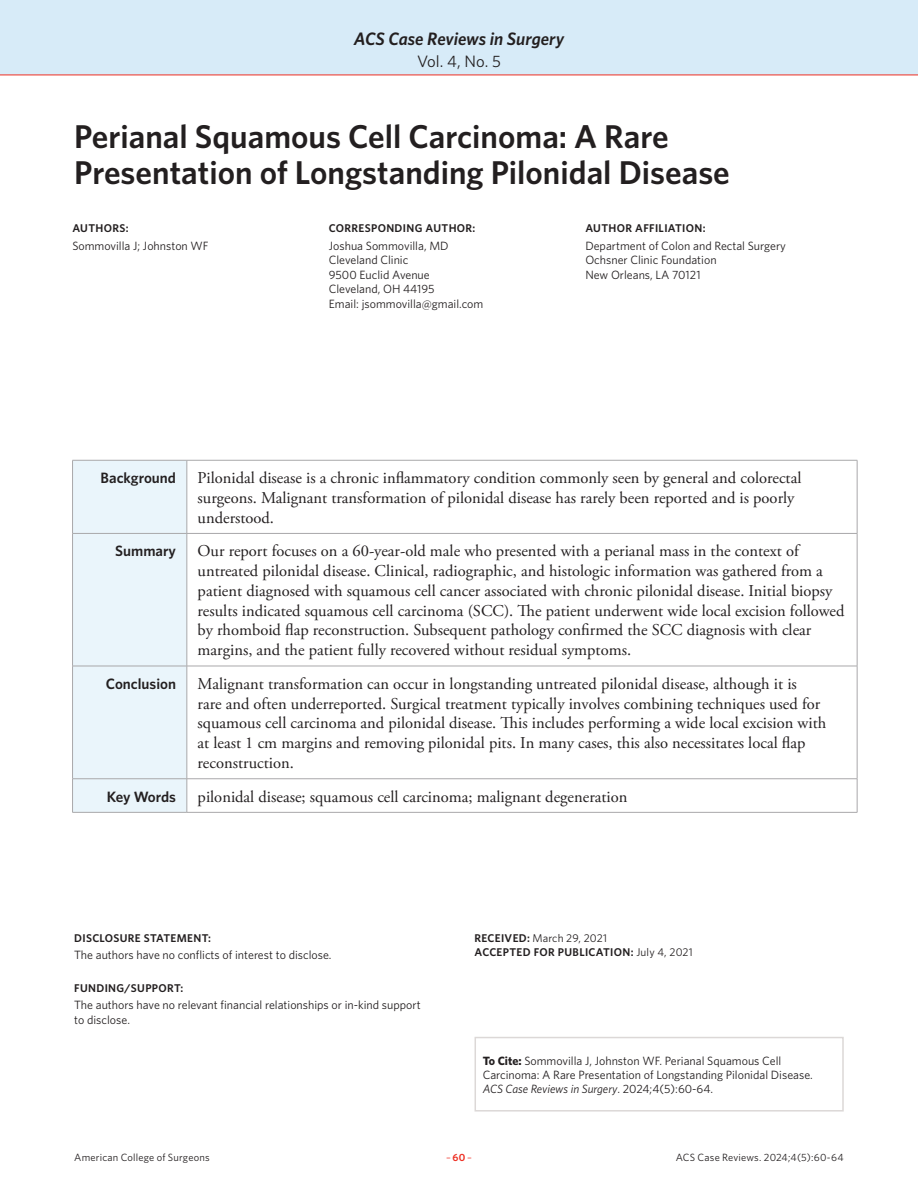
<style>
.page{position:relative;width:918px;height:1188px;background:#fff}
.page>*{position:absolute;margin:0;border:0;box-sizing:border-box;transform-origin:0 0}
.Article_Title{font:600 33px/36px "Whitney";color:#231f20}
.t1{font:italic 600 18px "Whitney";letter-spacing:-.005em;color:#231f20}
.Chart_Body{font:16.5px/19.8px "Adobe Garamond Pro";color:#231f20}
.t2{font:16.5px "Whitney";color:#231f20}
.Chart_Head{font:600 15px "Whitney";color:#231f20}
.Authors_Body{font:12px/14.4px "Whitney";color:#231f20}
.Article_Body_no_indent{font:12px/14.4px "Whitney";color:#231f20}
.Authors_Head{font:600 11.25px "Whitney";letter-spacing:.03em;color:#231f20}
.Article_Body_no_indent-2{font:11.25px "Whitney";letter-spacing:.01em;color:#231f20}
.t3{font:10.5px "Whitney";letter-spacing:.015em;color:#231f20}
.t4{font:10.5px "Whitney";color:#ee2e22}
.s1{font-weight:600}
.s2{font-weight:400}
.s3{font-weight:700}
.s4{font-style:italic}
</style>
<div class="page">
<div style="left:0;top:0;width:918px;height:75px;background:#d7ebf8"></div>
<hr style="left:0;top:75px;width:918px;height:1px;background:#ee2e22">
<div style="left:73px;top:461px;width:114px;height:351px;background:#eaf5fb"></div>
<hr style="left:72px;top:460px;width:115px;height:1px;background:#a9a8aa">
<hr style="left:72px;top:460px;width:1px;height:73px;background:#a9a8aa">
<hr style="left:187px;top:460px;width:670px;height:1px;background:#a9a8aa">
<hr style="left:187px;top:460px;width:1px;height:73px;background:#a9a8aa">
<hr style="left:857px;top:460px;width:1px;height:73px;background:#a9a8aa">
<hr style="left:72px;top:533px;width:115px;height:1px;background:#a9a8aa">
<hr style="left:72px;top:534px;width:1px;height:132px;background:#a9a8aa">
<hr style="left:187px;top:533px;width:670px;height:1px;background:#a9a8aa">
<hr style="left:187px;top:534px;width:1px;height:132px;background:#a9a8aa">
<hr style="left:857px;top:534px;width:1px;height:132px;background:#a9a8aa">
<hr style="left:72px;top:666px;width:115px;height:1px;background:#a9a8aa">
<hr style="left:72px;top:666px;width:1px;height:113px;background:#a9a8aa">
<hr style="left:187px;top:666px;width:670px;height:1px;background:#a9a8aa">
<hr style="left:187px;top:666px;width:1px;height:113px;background:#a9a8aa">
<hr style="left:857px;top:666px;width:1px;height:113px;background:#a9a8aa">
<hr style="left:72px;top:778px;width:115px;height:1px;background:#a9a8aa">
<hr style="left:72px;top:779px;width:1px;height:33px;background:#a9a8aa">
<hr style="left:187px;top:778px;width:670px;height:1px;background:#a9a8aa">
<hr style="left:187px;top:779px;width:1px;height:33px;background:#a9a8aa">
<hr style="left:857px;top:779px;width:1px;height:33px;background:#a9a8aa">
<hr style="left:72px;top:812px;width:115px;height:1px;background:#a9a8aa">
<hr style="left:187px;top:812px;width:670px;height:1px;background:#a9a8aa">
<div style="left:475px;top:1037px;width:369px;height:75px;border:2px solid #dcd8d7"></div>
<p class="t1" style="left:354px;top:26px;width:212px">ACS Case Reviews in Surgery</p>
<p class="t2" style="left:417px;top:50px;width:85px">Vol. 4, No. 5</p>
<p class="Article_Title" style="left:74px;top:118px;width:657px">Perianal Squamous Cell Carcinoma: A Rare<br>Presentation of Longstanding Pilonidal Disease</p>
<p class="Authors_Head" style="left:72px;top:221px;width:58px">AUTHORS:</p>
<p class="Authors_Head" style="left:329px;top:221px;width:148px">CORRESPONDING AUTHOR:</p>
<p class="Authors_Head" style="left:585px;top:221px;width:122px">AUTHOR AFFILIATION:</p>
<p class="Authors_Body" style="left:72px;top:238px;width:138px">Sommovilla J; Johnston WF</p>
<p class="Authors_Body" style="left:329px;top:238px;width:121px">Joshua Sommovilla, MD</p>
<p class="Authors_Body" style="left:329px;top:253px;width:81px">Cleveland Clinic</p>
<p class="Authors_Body" style="left:329px;top:267px;width:102px">9500 Euclid Avenue</p>
<p class="Authors_Body" style="left:329px;top:282px;width:107px">Cleveland, OH 44195</p>
<p class="Authors_Body" style="left:329px;top:296px;width:156px">Email: jsommovilla@gmail.com</p>
<p class="Authors_Body" style="left:585px;top:238px;width:202px">Department of Colon and Rectal Surgery</p>
<p class="Authors_Body" style="left:585px;top:253px;width:133px">Ochsner Clinic Foundation</p>
<p class="Authors_Body" style="left:585px;top:267px;width:117px">New Orleans, LA 70121</p>
<p class="Chart_Head" style="left:101px;top:468px;width:77px">Background</p>
<p class="Chart_Body" style="left:198px;top:468px;width:605px">Pilonidal disease is a chronic inflammatory condition commonly seen by general and colorectal surgeons. Malignant transformation of pilonidal disease has rarely been reported and is poorly understood.</p>
<p class="Chart_Head" style="left:115px;top:541px;width:62px">Summary</p>
<p class="Chart_Body" style="left:198px;top:542px;width:648px">Our report focuses on a 60-year-old male who presented with a perianal mass in the context of untreated pilonidal disease. Clinical, radiographic, and histologic information was gathered from a patient diagnosed with squamous cell cancer associated with chronic pilonidal disease. Initial biopsy results indicated squamous cell carcinoma (SCC). The patient underwent wide local excision followed by rhomboid flap reconstruction. Subsequent pathology confirmed the SCC diagnosis with clear margins, and the patient fully recovered without residual symptoms.</p>
<p class="Chart_Head" style="left:106px;top:674px;width:72px">Conclusion</p>
<p class="Chart_Body" style="left:198px;top:674px;width:630px">Malignant transformation can occur in longstanding untreated pilonidal disease, although it is<br>rare and often underreported. Surgical treatment typically involves combining techniques used for squamous cell carcinoma and pilonidal disease. This includes performing a wide local excision with at least 1 cm margins and removing pilonidal pits. In many cases, this also necessitates local flap reconstruction.</p>
<p class="Chart_Head" style="left:107px;top:786px;width:71px">Key Words</p>
<p class="Chart_Body" style="left:198px;top:787px;width:431px">pilonidal disease; squamous cell carcinoma; malignant degeneration</p>
<p class="Authors_Head" style="left:74px;top:931px;width:138px">DISCLOSURE STATEMENT:</p>
<p class="Authors_Body" style="left:74px;top:948px;width:259px">The authors have no conflicts of interest to disclose.</p>
<p class="Authors_Head" style="left:74px;top:981px;width:111px">FUNDING/SUPPORT:</p>
<p class="Article_Body_no_indent" style="left:74px;top:998px;width:348px">The authors have no relevant financial relationships or in-kind support to disclose.</p>
<p class="Article_Body_no_indent-2" style="left:475px;top:931px;width:134px"><span class="s1">RECEIVED:</span> March 29, 2021</p>
<p class="Authors_Head" style="left:475px;top:944px;width:220px">ACCEPTED FOR PUBLICATION: <span class="s2">July 4, 2021</span></p>
<p class="Authors_Body" style="left:483px;top:1053px;width:332px"><span class="s3">To Cite:</span> Sommovilla J, Johnston WF. Perianal Squamous Cell<br>Carcinoma: A Rare Presentation of Longstanding Pilonidal Disease.<br><span class="s4">ACS Case Reviews in Surgery</span>. 2024;4(5):60-64.</p>
<p class="t3" style="left:74px;top:1150px;width:137px">American College of Surgeons</p>
<p class="t4" style="left:446px;top:1150px;width:27px">–<span class="s1">60</span>–</p>
<p class="t3" style="left:676px;top:1150px;width:170px">ACS Case Reviews. 2024;4(5):60-64</p>
</div>
